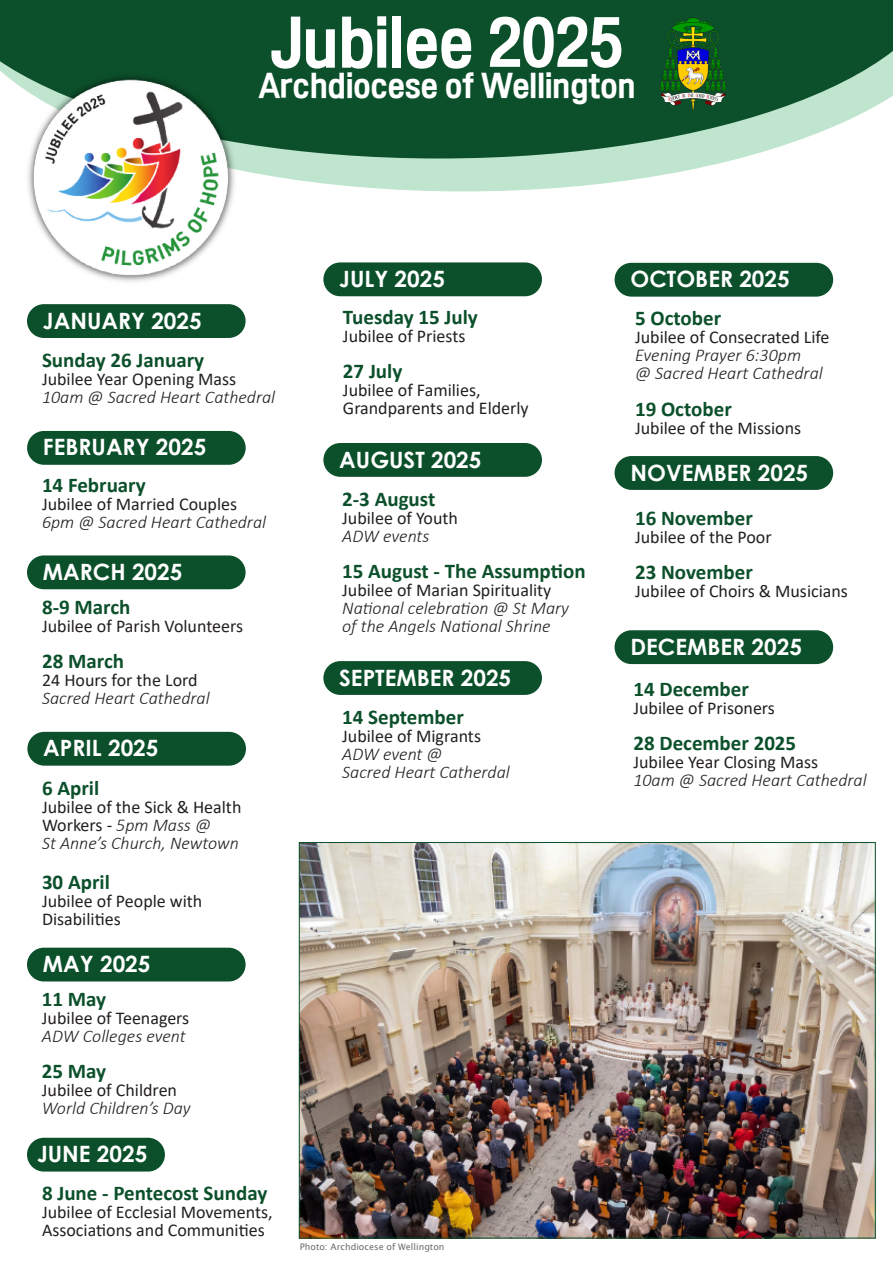
<style>
.page{position:relative;width:893px;height:1263px;background:#fff}
.page>*{position:absolute;margin:0;border:0;box-sizing:border-box;transform-origin:0 0}
.t1{font:54px "TT Comsetak B";color:#fff}
.t2{font:27px "TT Comsetak B";color:#fff}
.t3{font:700 22.5px "Century Gothic";color:#fff}
.t4{font:700 21px "Calibri";color:#0c502b}
.t5{font:18px/18px "Calibri";color:#231f20}
.t6{font:italic 300 18px "Calibri";color:#231f20}
.t7{font:9px "Lucida Sans";color:#6c6d70}
.s1{font-weight:300;font-style:italic}
</style>
<div class="page">
<div style="left:615px;top:263px;width:218px;height:34px;background:#0b502a;border-radius:17px"></div>
<div style="left:615px;top:456px;width:218px;height:34px;background:#0b502a;border-radius:17px"></div>
<div style="left:615px;top:630px;width:218px;height:34px;background:#0b502a;border-radius:17px"></div>
<svg style="left:238px;top:158px;width:502px;height:33px;fill:#bfe5ce"></svg>
<svg style="left:0;top:0;width:893px;height:158px;fill:#0c502b"></svg>
<img style="left:653px;top:9px;width:78px;height:101px">
<img style="left:24px;top:70px;width:214px;height:212px">
<div style="left:27px;top:304px;width:219px;height:34px;background:#0b502a;border-radius:17px"></div>
<div style="left:27px;top:431px;width:219px;height:34px;background:#0b502a;border-radius:17px"></div>
<div style="left:27px;top:555px;width:219px;height:34px;background:#0b502a;border-radius:17px"></div>
<div style="left:27px;top:732px;width:219px;height:34px;background:#0b502a;border-radius:17px"></div>
<div style="left:27px;top:948px;width:219px;height:33px;background:#0b502a;border-radius:17px"></div>
<div style="left:27px;top:1138px;width:138px;height:33px;background:#0b502a;border-radius:17px"></div>
<div style="left:323px;top:262px;width:219px;height:34px;background:#0b502a;border-radius:17px"></div>
<div style="left:323px;top:443px;width:219px;height:34px;background:#0b502a;border-radius:17px"></div>
<div style="left:323px;top:661px;width:219px;height:34px;background:#0b502a;border-radius:17px"></div>
<img style="left:301px;top:844px;width:573px;height:392px">
<p class="t1" style="left:271px;top:14px;width:354px">Jubilee 2025</p>
<p class="t2" style="left:258px;top:72px;width:379px">Archdiocese of Wellington</p>
<p class="t3" style="left:43px;top:303px;width:160px">JANUARY 2025</p>
<p class="t4" style="left:42px;top:345px;width:164px">Sunday 26 January</p>
<p class="t5" style="left:42px;top:370px;width:196px">Jubilee Year Opening Mass</p>
<p class="t6" style="left:42px;top:386px;width:235px">10am @ Sacred Heart Cathedral</p>
<p class="t3" style="left:43px;top:430px;width:165px">FEBRUARY 2025</p>
<p class="t4" style="left:42px;top:470px;width:105px">14 February</p>
<p class="t5" style="left:42px;top:495px;width:197px">Jubilee of Married Couples</p>
<p class="t6" style="left:42px;top:511px;width:226px">6pm @ Sacred Heart Cathedral</p>
<p class="t3" style="left:43px;top:555px;width:141px">MARCH 2025</p>
<p class="t4" style="left:42px;top:592px;width:90px">8-9 March</p>
<p class="t5" style="left:42px;top:617px;width:203px">Jubilee of Parish Volunteers</p>
<p class="t4" style="left:42px;top:646px;width:83px">28 March</p>
<p class="t5" style="left:42px;top:671px;width:157px">24 Hours for the Lord</p>
<p class="t6" style="left:42px;top:687px;width:169px">Sacred Heart Cathedral</p>
<p class="t3" style="left:43px;top:731px;width:117px">APRIL 2025</p>
<p class="t4" style="left:42px;top:773px;width:59px">6 April</p>
<p class="t5" style="left:42px;top:798px;width:201px">Jubilee of the Sick &amp; Health<br>Workers - <span class="s1">5pm Mass @</span></p>
<p class="t6" style="left:42px;top:832px;width:198px">St Anne’s Church, Newtown</p>
<p class="t4" style="left:42px;top:867px;width:69px">30 April</p>
<p class="t5" style="left:42px;top:891px;width:162px">Jubilee of People with<br>Disabilities</p>
<p class="t3" style="left:43px;top:947px;width:109px">MAY 2025</p>
<p class="t4" style="left:42px;top:984px;width:66px">11 May</p>
<p class="t5" style="left:42px;top:1009px;width:149px">Jubilee of Teenagers</p>
<p class="t6" style="left:42px;top:1025px;width:145px">ADW Colleges event</p>
<p class="t4" style="left:42px;top:1056px;width:66px">25 May</p>
<p class="t5" style="left:42px;top:1081px;width:137px">Jubilee of Children</p>
<p class="t6" style="left:42px;top:1097px;width:150px">World Children’s Day</p>
<p class="t3" style="left:37px;top:1137px;width:112px">JUNE 2025</p>
<p class="t4" style="left:42px;top:1178px;width:227px">8 June - Pentecost Sunday</p>
<p class="t5" style="left:42px;top:1203px;width:232px">Jubilee of Ecclesial Movements,<br>Associations and Communities</p>
<p class="t3" style="left:339px;top:262px;width:107px">JULY 2025</p>
<p class="t4" style="left:343px;top:302px;width:136px">Tuesday 15 July</p>
<p class="t5" style="left:343px;top:327px;width:124px">Jubilee of Priests</p>
<p class="t4" style="left:343px;top:356px;width:61px">27 July</p>
<p class="t5" style="left:343px;top:381px;width:139px">Jubilee of Families,</p>
<p class="t5" style="left:343px;top:399px;width:187px">Grandparents and Elderly</p>
<p class="t3" style="left:339px;top:442px;width:144px">AUGUST 2025</p>
<p class="t4" style="left:342px;top:485px;width:95px">2-3 August</p>
<p class="t5" style="left:342px;top:509px;width:117px">Jubilee of Youth</p>
<p class="t6" style="left:342px;top:525px;width:89px">ADW events</p>
<p class="t4" style="left:342px;top:557px;width:245px">15 August - The Assumption</p>
<p class="t5" style="left:342px;top:581px;width:211px">Jubilee of Marian Spirituality</p>
<p class="t6" style="left:342px;top:597px;width:228px">National celebration @ St Mary</p>
<p class="t6" style="left:342px;top:615px;width:210px">of the Angels National Shrine</p>
<p class="t3" style="left:339px;top:660px;width:173px">SEPTEMBER 2025</p>
<p class="t4" style="left:342px;top:702px;width:123px">14 September</p>
<p class="t5" style="left:342px;top:727px;width:140px">Jubilee of Migrants</p>
<p class="t6" style="left:342px;top:743px;width:102px">ADW event @</p>
<p class="t6" style="left:342px;top:761px;width:169px">Sacred Heart Catherdal</p>
<p class="t7" style="left:300px;top:1242px;width:146px">Photo: Archdiocese of Wellington</p>
<p class="t3" style="left:630px;top:262px;width:161px">OCTOBER 2025</p>
<p class="t4" style="left:635px;top:304px;width:88px">5 October</p>
<p class="t5" style="left:635px;top:328px;width:196px">Jubilee of Consecrated Life</p>
<p class="t6" style="left:635px;top:344px;width:168px">Evening Prayer 6:30pm</p>
<p class="t6" style="left:635px;top:362px;width:189px">@ Sacred Heart Cathedral</p>
<p class="t4" style="left:635px;top:394px;width:98px">19 October</p>
<p class="t5" style="left:635px;top:418px;width:168px">Jubilee of the Missions</p>
<p class="t3" style="left:630px;top:455px;width:179px">NOVEMBER 2025</p>
<p class="t4" style="left:635px;top:504px;width:119px">16 November</p>
<p class="t5" style="left:635px;top:528px;width:138px">Jubilee of the Poor</p>
<p class="t4" style="left:635px;top:558px;width:119px">23 November</p>
<p class="t5" style="left:635px;top:582px;width:214px">Jubilee of Choirs &amp; Musicians</p>
<p class="t3" style="left:630px;top:629px;width:173px">DECEMBER 2025</p>
<p class="t4" style="left:633px;top:674px;width:117px">14 December</p>
<p class="t5" style="left:633px;top:698px;width:143px">Jubilee of Prisoners</p>
<p class="t4" style="left:633px;top:728px;width:164px">28 December 2025</p>
<p class="t5" style="left:633px;top:752px;width:186px">Jubilee Year Closing Mass</p>
<p class="t6" style="left:633px;top:768px;width:235px">10am @ Sacred Heart Cathedral</p>
</div>
